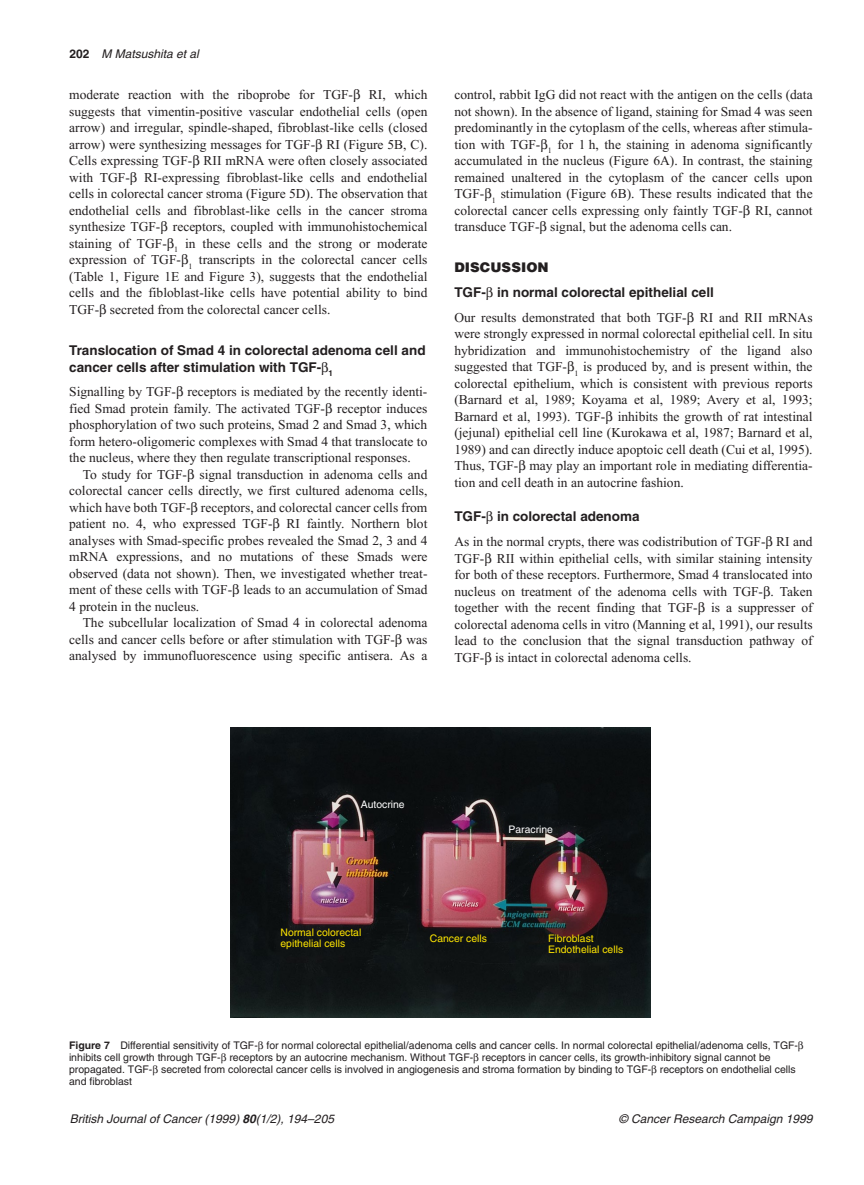
<style>
.page{position:relative;width:864px;height:1185px;background:#fff}
.page>*{position:absolute;margin:0;border:0;box-sizing:border-box;transform-origin:0 0}
.t1{font:13.5px/16.5px "Times New Roman";color:#231f20;text-align:justify}
.t2{font:700 13.5px/16.5px "Helvetica";color:#231f20}
.t3{font:italic 12px "Helvetica";color:#231f20}
.t4{font:10.5px/12px "Helvetica 2";color:#231f20}
.t5{font:10.35px/10.4px "Helvetica 2";color:#ffe501}
.t6{font:10.35px "Helvetica 2";color:#fff}
.s1{font-weight:700;font-style:normal}
.s2{font-family:"Helvetica";font-weight:700}
.s3{font-weight:700}
</style>
<div class="page">
<img style="left:230px;top:727px;width:421px;height:291px">
<p class="t3" style="left:69px;top:46px;width:134px"><span class="s1">2 0 2</span> M Matsushita etal</p>
<p class="t1" style="left:69px;top:88px;width:360px">moderate reaction with the riboprobe for TGF- RI, which suggests that vimentin-positive vascular endothelial cells (open arrow) and irregular, spindle-shaped, fibroblast-like cells (closed arrow) were synthesizing messages for TGF- RI (Figure 5B, C).<br>Cells expressing TGF- RII mRNA were often closely associated with TGF- RI-expressing fibroblast-like cells and endothelial cells in colorectal cancer stroma (Figure 5D). The observation that endothelial cells and fibroblast-like cells in the cancer stroma synthesize TGF- receptors, coupled with immunohistochemical staining of TGF- <sub>1</sub> in these cells and the strong or moderate expression of TGF- <sub>1</sub> transcripts in the colorectal cancer cells (Table 1, Figure 1E and Figure 3), suggests that the endothelial cells and the fibloblast-like cells have potential ability to bind TGF- secreted from the colorectal cancer cells.</p>
<p class="t2" style="left:69px;top:342px;width:358px">Translocation of Smad 4 in colorectal adenoma cell and cancer cells after stimulation with TGF- <sub>1</sub></p>
<p class="t1" style="left:69px;top:385px;width:360px">Signalling by TGF- receptors is mediated by the recently identi&shy;fied Smad protein family. The activated TGF- receptor induces phosphorylation of two such proteins, Smad 2 and Smad 3, which form hetero-oligomeric complexes with Smad 4 that translocate to the nucleus, where they then regulate transcriptional responses.</p>
<p class="t1" style="left:69px;top:467px;width:360px;text-indent:14px">To study for TGF- signal transduction in adenoma cells and colorectal cancer cells directly, we first cultured adenoma cells, which have both TGF- receptors, and colorectal cancer cells from patient no. 4, who expressed TGF- RI faintly. Northern blot analyses with Smad-specific probes revealed the Smad 2, 3 and 4 mRNA expressions, and no mutations of these Smads were observed (data not shown). Then, we investigated whether treat&shy;ment of these cells with TGF- leads to an accumulation of Smad 4 protein in the nucleus.</p>
<p class="t1" style="left:69px;top:616px;width:360px;text-indent:14px">The subcellular localization of Smad 4 in colorectal adenoma cells and cancer cells before or after stimulation with TGF- was analysed by immunofluorescence using specific antisera. As a</p>
<p class="t1" style="left:454px;top:88px;width:360px">control, rabbit IgG did not react with the antigen on the cells (data not shown). In the absence of ligand, staining for Smad 4 was seen predominantly in the cytoplasm of the cells, whereas after stimula&shy;tion with TGF- <sub>1</sub> for 1 h, the staining in adenoma significantly accumulated in the nucleus (Figure 6A). In contrast, the staining remained unaltered in the cytoplasm of the cancer cells upon TGF- <sub>1</sub> stimulation (Figure 6B). These results indicated that the colorectal cancer cells expressing only faintly TGF- RI, cannot transduce TGF- signal, but the adenoma cells can.</p>
<p class="t2" style="left:454px;top:284px;width:261px">TGF- in normal colorectal epithelial cell</p>
<p class="t1" style="left:454px;top:310px;width:360px">Our results demonstrated that both TGF- RI and RII mRNAs were strongly expressed in normal colorectal epithelial cell. In situ hybridization and immunohistochemistry of the ligand also suggested that TGF- <sub>1</sub> is produced by, and is present within, the colorectal epithelium, which is consistent with previous reports (Barnard et al, 1989; Koyama et al, 1989; Avery et al, 1993; Barnard et al, 1993). TGF- inhibits the growth of rat intestinal (jejunal) epithelial cell line (Kurokawa et al, 1987; Barnard et al, 1989) and can directly induce apoptoic cell death (Cui et al, 1995).<br>Thus, TGF- may play an important role in mediating differentia&shy;tion and cell death in an autocrine fashion.</p>
<p class="t2" style="left:454px;top:508px;width:187px">TGF- in colorectal adenoma</p>
<p class="t1" style="left:454px;top:535px;width:360px">As in the normal crypts, there was codistribution of TGF- RI and TGF- RII within epithelial cells, with similar staining intensity for both of these receptors. Furthermore, Smad 4 translocated into nucleus on treatment of the adenoma cells with TGF- . Taken together with the recent finding that TGF- is a suppresser of colorectal adenoma cells in vitro (Manning et al, 1991), our results lead to the conclusion that the signal transduction pathway of TGF- is intact in colorectal adenoma cells.</p>
<p class="t6" style="left:361px;top:798px;width:45px">Autocrine</p>
<p class="t6" style="left:509px;top:823px;width:46px">Paracrine</p>
<p class="t5" style="left:281px;top:927px;width:82px">Normal colorectal epithelial cells</p>
<p class="t5" style="left:430px;top:933px;width:59px">Cancer cells</p>
<p class="t5" style="left:548px;top:933px;width:77px">Fibroblast<br>Endothelial cells</p>
<p class="t4" style="left:69px;top:1040px;width:731px"><span class="s2">Figure 7</span> Differential sensitivity of TGF- for normal colorectal epithelial/adenoma cells and cancer cells. In normal colorectal epithelial/adenoma cells, TGF&shy;inhibits cell growth through TGF- receptors by an autocrine mechanism. Without TGF- receptors in cancer cells, its growth-inhibitory signal cannot be propagated. TGF- secreted from colorectal cancer cells is involved in angiogenesis and stroma formation by binding to TGF- receptors on endothelial cells and fibroblast</p>
<p class="t3" style="left:70px;top:1112px;width:269px">British JournalofCancer(1999)<span class="s3">80</span>(1/2),194–205</p>
<p class="t3" style="left:619px;top:1112px;width:198px">© CancerResearch Campaign 1999</p>
</div>
